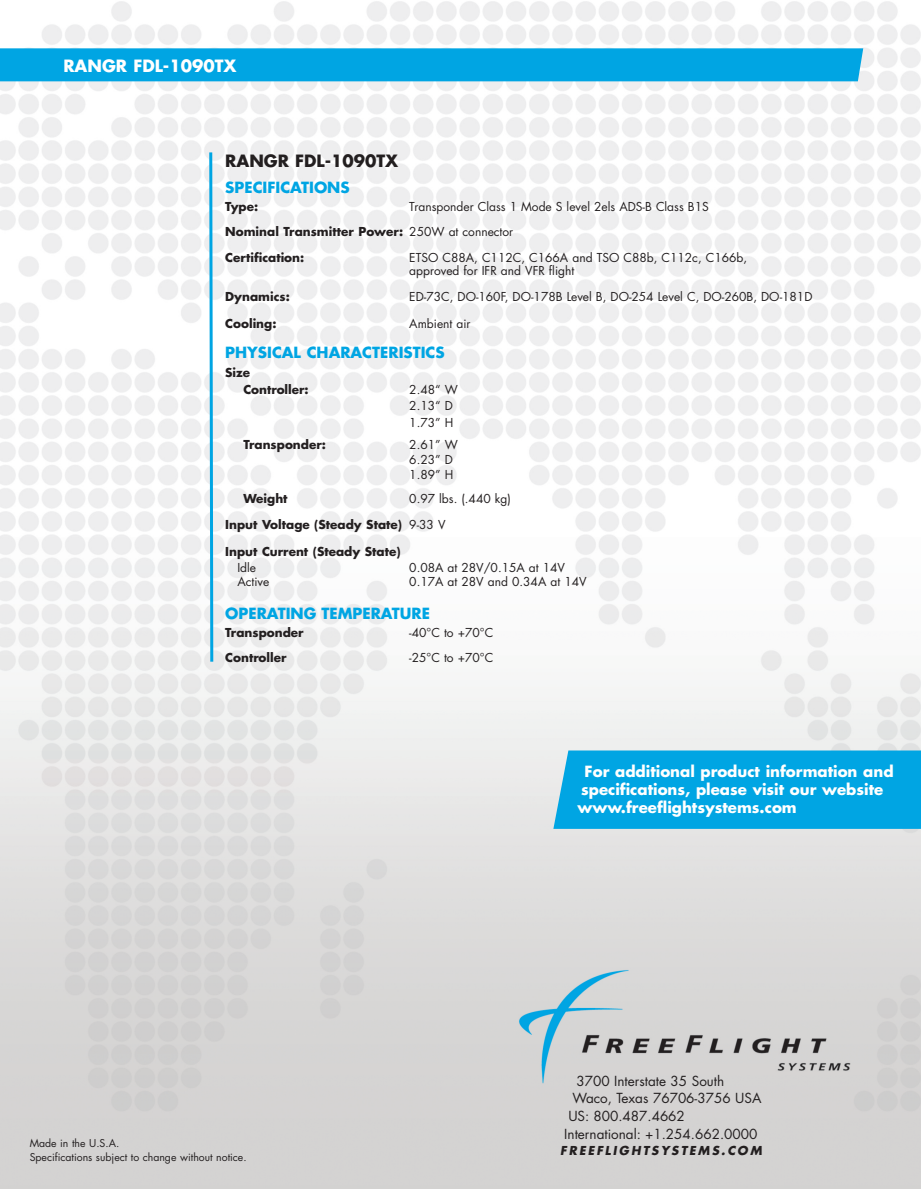
<style>
.page{position:relative;width:921px;height:1189px;background:#fff}
.page>*{position:absolute;margin:0;border:0;box-sizing:border-box;transform-origin:0 0}
.t1{font:700 16.5px "Futura";color:#231f20}
.t2{font:700 16.5px "Futura";color:#fff}
.t3{font:700 15px/18px "Futura";color:#fff}
.t4{font:700 15px "Futura";color:#00a5e3}
.t5{font:13.5px "Futura";color:#231f20}
.t6{font:12px/25.5px "Futura";color:#231f20}
.t7{font:700 12px/16.5px "Futura";color:#231f20}
.t8{font:italic 700 12px "Futura";letter-spacing:.17em;color:#231f20}
.t9{font:10.5px/13.8px "Futura";color:#231f20}
.s1{font-weight:700}
.s2{font-weight:400}
</style>
<div class="page">
<img style="left:0;top:1px;width:921px;height:1188px">
<svg style="left:208px;top:149px;width:7px;height:515px;background:#8bd1eb"></svg>
<div style="left:0;top:48px;width:863px;height:33px;background:#00a5e3"></div>
<div style="left:553px;top:750px;width:368px;height:79px;background:#00a5e3"></div>
<h1 class="t2" style="left:63px;top:59px;width:175px">RANGR FDL-1090TX</h1>
<h1 class="t1" style="left:225px;top:154px;width:175px">RANGR FDL-1090TX</h1>
<p class="t4" style="left:225px;top:180px;width:126px">SPECIFICATIONS</p>
<p class="t7" style="left:225px;top:199px;width:34px">Type:</p>
<p class="t6" style="left:225px;top:195px;width:485px;text-indent:184px">Transponder Class 1 Mode S level 2els ADS-B Class B1S<br><span class="s1">Nominal Transmitter Power:</span> 250W at connector<br><span class="s1">Certification:</span></p>
<p class="t6" style="left:409px;top:252px;width:339px;line-height:13.5px">ETSO C88A, C112C, C166A and TSO C88b, C112c, C166b, approved for IFR and VFR flight</p>
<p class="t7" style="left:225px;top:289px;width:66px">Dynamics:</p>
<p class="t6" style="left:409px;top:285px;width:405px">ED-73C, DO-160F, DO-178B Level B, DO-254 Level C, DO-260B, DO-181D</p>
<p class="t7" style="left:225px;top:316px;width:53px">Cooling:</p>
<p class="t6" style="left:409px;top:312px;width:63px">Ambient air</p>
<p class="t4" style="left:225px;top:345px;width:221px">PHYSICAL CHARACTERISTICS</p>
<p class="t7" style="left:243px;top:366px;width:67px;text-indent:-18px">Size<br>Controller:</p>
<p class="t6" style="left:409px;top:382px;width:50px;line-height:16.5px">2.48“ W<br>2.13“ D<br>1.73” H</p>
<p class="t7" style="left:243px;top:438px;width:84px">Transponder:</p>
<p class="t6" style="left:409px;top:438px;width:50px;line-height:15px">2.61” W<br>6.23” D<br>1.89” H</p>
<p class="t7" style="left:243px;top:492px;width:46px">Weight</p>
<p class="t7" style="left:225px;top:487px;width:287px;line-height:25.5px;text-indent:184px"><span class="s2">0.97 lbs. (.440 kg)<br></span>Input Voltage (Steady State) <span class="s2">9-33 V</span></p>
<p class="t7" style="left:225px;top:544px;width:177px">Input Current (Steady State)</p>
<p class="t6" style="left:237px;top:556px;width:20px">Idle</p>
<p class="t6" style="left:409px;top:556px;width:157px">0.08A at 28V/0.15A at 14V</p>
<p class="t6" style="left:237px;top:570px;width:33px">Active</p>
<p class="t6" style="left:409px;top:570px;width:179px">0.17A at 28V and 0.34A at 14V</p>
<p class="t4" style="left:225px;top:606px;width:206px">OPERATING TEMPERATURE</p>
<p class="t7" style="left:225px;top:625px;width:80px">Transponder</p>
<p class="t6" style="left:409px;top:621px;width:86px">-40°C to +70°C</p>
<p class="t7" style="left:225px;top:651px;width:63px">Controller</p>
<p class="t6" style="left:409px;top:646px;width:86px">-25°C to +70°C</p>
<p class="t9" style="left:30px;top:1137px;width:218px">Made in the U.S.A.<br>Specifications subject to change without notice.</p>
<p class="t3" style="left:577px;top:763px;width:317px;text-indent:7px">For additional product information and specifications, please visit our website www.freeflightsystems.com</p>
<p class="t5" style="left:576px;top:1074px;width:149px">3700 Interstate 35 South</p>
<p class="t5" style="left:572px;top:1092px;width:191px">Waco, Texas 76706-3756 USA</p>
<p class="t5" style="left:568px;top:1110px;width:118px">US: 800.487.4662</p>
<p class="t5" style="left:564px;top:1127px;width:195px">International: +1.254.662.0000</p>
<p class="t8" style="left:560px;top:1145px;width:203px">FREEFLIGHTSYSTEMS.COM</p>
</div>
